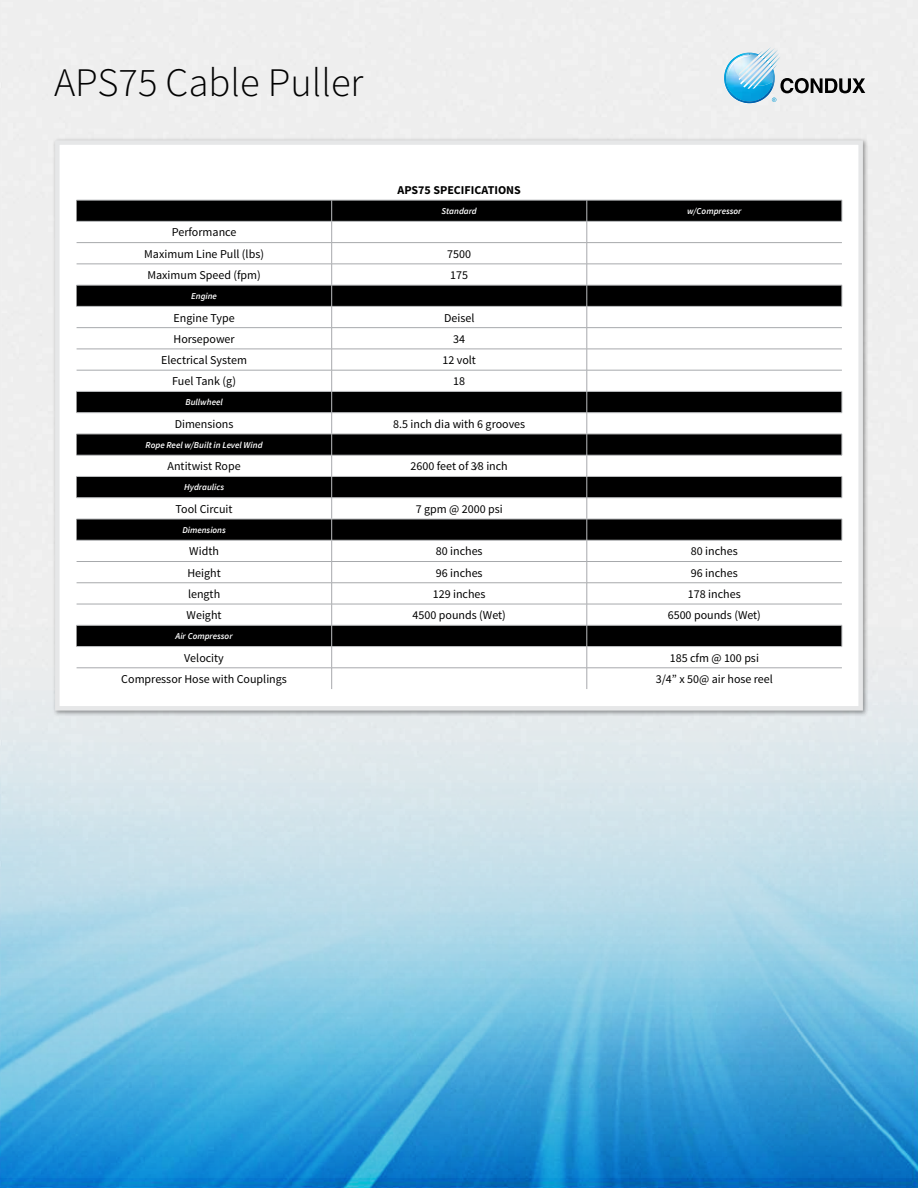
<style>
.page{position:relative;width:918px;height:1188px;background:#fff}
.page>*{position:absolute;margin:0;border:0;box-sizing:border-box;transform-origin:0 0}
.t1{font:300 40.5px "Source Sans Pro";color:#000}
.t2{font:12px/21.3px "Source Sans Pro";color:#000;text-align:center}
.t3{font:700 12px "Source Sans Pro";color:#000}
.t4{font:italic 600 9px "Source Sans Pro";color:#fff}
</style>
<div class="page">
<img style="left:0;top:547px;width:918px;height:641px">
<svg style="left:724px;top:47px;width:141px;height:56px"></svg>
<img style="left:733px;top:56px;width:19px;height:8px">
<img style="left:728px;top:63px;width:6px;height:15px">
<div style="left:52px;top:137px;width:817px;height:580px;background:#000;opacity:.4"></div>
<div style="left:57px;top:143px;width:804px;height:565px;background:#fff"></div>
<svg style="left:77px;top:201px;width:765px;height:445px"></svg>
<hr style="left:77px;top:242px;width:255px;height:1px;background:#a7a9ac">
<hr style="left:332px;top:242px;width:255px;height:1px;background:#a7a9ac">
<hr style="left:587px;top:242px;width:255px;height:1px;background:#a7a9ac">
<hr style="left:77px;top:264px;width:255px;height:1px;background:#a7a9ac">
<hr style="left:332px;top:264px;width:255px;height:1px;background:#a7a9ac">
<hr style="left:587px;top:264px;width:255px;height:1px;background:#a7a9ac">
<hr style="left:77px;top:327px;width:255px;height:1px;background:#a7a9ac">
<hr style="left:332px;top:327px;width:255px;height:1px;background:#a7a9ac">
<hr style="left:587px;top:327px;width:255px;height:1px;background:#a7a9ac">
<hr style="left:77px;top:349px;width:255px;height:1px;background:#a7a9ac">
<hr style="left:332px;top:349px;width:255px;height:1px;background:#a7a9ac">
<hr style="left:587px;top:349px;width:255px;height:1px;background:#a7a9ac">
<hr style="left:77px;top:370px;width:255px;height:1px;background:#a7a9ac">
<hr style="left:332px;top:370px;width:255px;height:1px;background:#a7a9ac">
<hr style="left:587px;top:370px;width:255px;height:1px;background:#a7a9ac">
<hr style="left:77px;top:561px;width:255px;height:1px;background:#a7a9ac">
<hr style="left:332px;top:561px;width:255px;height:1px;background:#a7a9ac">
<hr style="left:587px;top:561px;width:255px;height:1px;background:#a7a9ac">
<hr style="left:77px;top:583px;width:255px;height:1px;background:#a7a9ac">
<hr style="left:332px;top:583px;width:255px;height:1px;background:#a7a9ac">
<hr style="left:587px;top:583px;width:255px;height:1px;background:#a7a9ac">
<hr style="left:77px;top:604px;width:255px;height:1px;background:#a7a9ac">
<hr style="left:332px;top:604px;width:255px;height:1px;background:#a7a9ac">
<hr style="left:587px;top:604px;width:255px;height:1px;background:#a7a9ac">
<hr style="left:77px;top:668px;width:255px;height:1px;background:#a7a9ac">
<hr style="left:332px;top:668px;width:255px;height:1px;background:#a7a9ac">
<svg style="left:331px;top:201px;width:1px;height:488px"></svg>
<hr style="left:587px;top:668px;width:255px;height:1px;background:#a7a9ac">
<svg style="left:587px;top:201px;width:1px;height:488px"></svg>
<hr style="left:77px;top:200px;width:255px;height:1px;background:#bcbec0">
<hr style="left:332px;top:200px;width:255px;height:1px;background:#bcbec0">
<hr style="left:587px;top:200px;width:255px;height:1px;background:#bcbec0">
<svg style="left:842px;top:200px;width:1px;height:21px"></svg>
<hr style="left:77px;top:221px;width:255px;height:1px;background:#bcbec0">
<hr style="left:332px;top:221px;width:255px;height:1px;background:#bcbec0">
<hr style="left:587px;top:221px;width:255px;height:1px;background:#bcbec0">
<hr style="left:77px;top:285px;width:255px;height:1px;background:#bcbec0">
<hr style="left:332px;top:285px;width:255px;height:1px;background:#bcbec0">
<hr style="left:587px;top:285px;width:255px;height:1px;background:#bcbec0">
<svg style="left:842px;top:285px;width:1px;height:21px"></svg>
<hr style="left:77px;top:306px;width:255px;height:1px;background:#bcbec0">
<hr style="left:332px;top:306px;width:255px;height:1px;background:#bcbec0">
<hr style="left:587px;top:306px;width:255px;height:1px;background:#bcbec0">
<hr style="left:77px;top:391px;width:255px;height:1px;background:#bcbec0">
<hr style="left:332px;top:391px;width:255px;height:1px;background:#bcbec0">
<hr style="left:587px;top:391px;width:255px;height:1px;background:#bcbec0">
<svg style="left:842px;top:392px;width:1px;height:21px"></svg>
<hr style="left:77px;top:412px;width:255px;height:1px;background:#bcbec0">
<hr style="left:332px;top:412px;width:255px;height:1px;background:#bcbec0">
<hr style="left:587px;top:412px;width:255px;height:1px;background:#bcbec0">
<hr style="left:77px;top:434px;width:255px;height:1px;background:#bcbec0">
<hr style="left:332px;top:434px;width:255px;height:1px;background:#bcbec0">
<hr style="left:587px;top:434px;width:255px;height:1px;background:#bcbec0">
<svg style="left:842px;top:434px;width:1px;height:21px"></svg>
<hr style="left:77px;top:455px;width:255px;height:1px;background:#bcbec0">
<hr style="left:332px;top:455px;width:255px;height:1px;background:#bcbec0">
<hr style="left:587px;top:455px;width:255px;height:1px;background:#bcbec0">
<hr style="left:77px;top:476px;width:255px;height:1px;background:#bcbec0">
<hr style="left:332px;top:476px;width:255px;height:1px;background:#bcbec0">
<hr style="left:587px;top:476px;width:255px;height:1px;background:#bcbec0">
<svg style="left:842px;top:477px;width:1px;height:21px"></svg>
<hr style="left:77px;top:497px;width:255px;height:1px;background:#bcbec0">
<hr style="left:332px;top:497px;width:255px;height:1px;background:#bcbec0">
<hr style="left:587px;top:497px;width:255px;height:1px;background:#bcbec0">
<hr style="left:77px;top:519px;width:255px;height:1px;background:#bcbec0">
<hr style="left:332px;top:519px;width:255px;height:1px;background:#bcbec0">
<hr style="left:587px;top:519px;width:255px;height:1px;background:#bcbec0">
<svg style="left:842px;top:519px;width:1px;height:21px"></svg>
<hr style="left:77px;top:540px;width:255px;height:1px;background:#bcbec0">
<hr style="left:332px;top:540px;width:255px;height:1px;background:#bcbec0">
<hr style="left:587px;top:540px;width:255px;height:1px;background:#bcbec0">
<hr style="left:77px;top:625px;width:255px;height:1px;background:#bcbec0">
<hr style="left:332px;top:625px;width:255px;height:1px;background:#bcbec0">
<hr style="left:587px;top:625px;width:255px;height:1px;background:#bcbec0">
<svg style="left:842px;top:625px;width:1px;height:21px"></svg>
<hr style="left:77px;top:646px;width:255px;height:1px;background:#bcbec0">
<hr style="left:332px;top:646px;width:255px;height:1px;background:#bcbec0">
<hr style="left:587px;top:646px;width:255px;height:1px;background:#bcbec0">
<div style="left:55px;top:140px;width:808px;height:571px;border:4px solid #e6e7e8"></div>
<h1 class="t1" style="left:54px;top:58px;width:311px">APS75 Cable Puller</h1>
<p class="t2" style="left:144px;top:222px;width:121px">Performance<br>Maximum Line Pull (lbs)</p>
<p class="t3" style="left:398px;top:182px;width:125px">APS75 SPECIFICATIONS</p>
<p class="t4" style="left:442px;top:205px;width:37px">Standard</p>
<p class="t4" style="left:687px;top:205px;width:56px">w/Compressor</p>
<p class="t2" style="left:447px;top:243px;width:25px">7500</p>
<p class="t2" style="left:147px;top:265px;width:115px">Maximum Speed (fpm)</p>
<p class="t2" style="left:450px;top:265px;width:19px">175</p>
<p class="t4" style="left:191px;top:291px;width:27px">Engine</p>
<p class="t2" style="left:174px;top:307px;width:63px">Engine Type</p>
<p class="t2" style="left:444px;top:307px;width:32px">Deisel</p>
<p class="t2" style="left:174px;top:328px;width:63px">Horsepower</p>
<p class="t2" style="left:453px;top:328px;width:13px">34</p>
<p class="t2" style="left:161px;top:350px;width:87px">Electrical System</p>
<p class="t2" style="left:442px;top:350px;width:35px">12 volt</p>
<p class="t2" style="left:172px;top:371px;width:65px">Fuel Tank (g)</p>
<p class="t2" style="left:453px;top:371px;width:13px">18</p>
<p class="t4" style="left:185px;top:397px;width:39px">Bullwheel</p>
<p class="t2" style="left:175px;top:413px;width:60px">Dimensions</p>
<p class="t2" style="left:393px;top:413px;width:134px">8.5 inch dia with 6 grooves</p>
<p class="t4" style="left:146px;top:439px;width:118px">Rope Reel w/Built in Level Wind</p>
<p class="t2" style="left:168px;top:456px;width:75px">Antitwist Rope</p>
<p class="t2" style="left:411px;top:456px;width:99px">2600 feet of 3⁄8 inch</p>
<p class="t4" style="left:184px;top:482px;width:42px">Hydraulics</p>
<p class="t2" style="left:176px;top:498px;width:58px">Tool Circuit</p>
<p class="t2" style="left:416px;top:498px;width:88px">7 gpm @ 2000 psi</p>
<p class="t4" style="left:182px;top:524px;width:45px">Dimensions</p>
<p class="t2" style="left:189px;top:541px;width:31px">Width</p>
<p class="t2" style="left:436px;top:541px;width:48px">80 inches</p>
<p class="t2" style="left:691px;top:541px;width:48px">80 inches</p>
<p class="t2" style="left:187px;top:562px;width:35px">Height</p>
<p class="t2" style="left:436px;top:562px;width:48px">96 inches</p>
<p class="t2" style="left:691px;top:562px;width:48px">96 inches</p>
<p class="t2" style="left:188px;top:583px;width:34px">length</p>
<p class="t2" style="left:433px;top:583px;width:54px">129 inches</p>
<p class="t2" style="left:688px;top:583px;width:54px">178 inches</p>
<p class="t2" style="left:187px;top:605px;width:36px">Weight</p>
<p class="t2" style="left:413px;top:605px;width:95px">4500 pounds (Wet)</p>
<p class="t2" style="left:668px;top:605px;width:95px">6500 pounds (Wet)</p>
<p class="t4" style="left:176px;top:631px;width:58px">Air Compressor</p>
<p class="t2" style="left:184px;top:647px;width:41px">Velocity</p>
<p class="t2" style="left:670px;top:647px;width:91px">185 cfm @ 100 psi</p>
<p class="t2" style="left:121px;top:669px;width:167px">Compressor Hose with Couplings</p>
<p class="t2" style="left:656px;top:669px;width:119px">3/4” x 50@ air hose reel</p>
</div>
